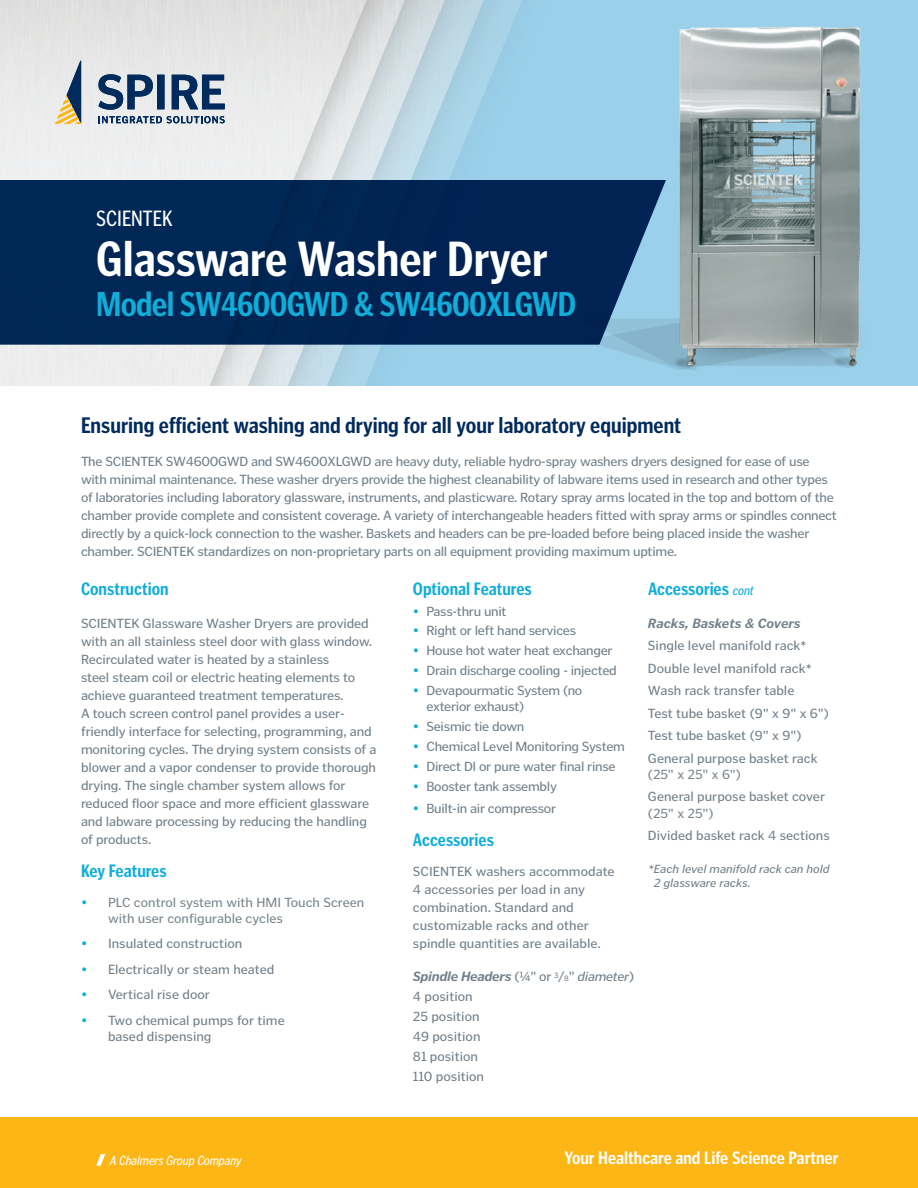
<style>
.page{position:relative;width:918px;height:1188px;background:#fff}
.page>*{position:absolute;margin:0;border:0;box-sizing:border-box;transform-origin:0 0}
.t1{font:700 49.5px "Poynter Gothic Text Cond";color:#fff}
.t2{font:700 34.5px "Poynter Gothic Text Cond";letter-spacing:-.02em;color:#10add9}
.t3{font:700 22.5px "Poynter Gothic Text Cond";color:#002b5c}
.t4{font:22.5px "Poynter Gothic Text Cond";color:#fff}
.t5{font:700 18px "Poynter Gothic Text Cond";color:#10add9}
.t6{font:700 18px "Poynter Gothic Text Cond";color:#fff}
.t7{font:13.5px/18px "Poynter Gothic Text";letter-spacing:-.02em;color:#727f8a}
.t8{font:13.5px/20px "Poynter Gothic Text";color:#727f8a}
.t9{font:13.5px/16.2px "Poynter Gothic Text";color:#7b868d}
.t10{font:italic 13.5px "Poynter Gothic Text Cond";color:#fff}
.t11{font:italic 700 13.5px "Poynter Gothic Text";color:#727f8a}
.t12{font:italic 12px/14.4px "Poynter Gothic Text";color:#727f8a}
.s1{color:#10add9}
.s2{font-weight:700;font-style:italic}
.s3{font-size:7.8px}
.s4{font-style:italic}
.s5{font-weight:400;font-style:italic;font-size:13.5px}
</style>
<div class="page">
<img style="left:548px;top:0;width:370px;height:386px">
<img style="left:0;top:0;width:548px;height:386px">
<div style="left:0;top:1118px;width:918px;height:70px;background:#fcb615"></div>
<svg style="left:96px;top:1154px;width:9px;height:12px"></svg>
<div style="left:0;top:180px;width:666px;height:165px;background:#002654"></div>
<div style="left:157px;top:75px;width:8px;height:34px;background:#002b5c"></div>
<svg style="left:172px;top:75px;width:53px;height:34px;background:#5c7794"></svg>
<svg style="left:98px;top:74px;width:55px;height:36px;background:#7389a2"></svg>
<svg style="left:98px;top:116px;width:127px;height:7px"></svg>
<svg style="left:55px;top:61px;width:26px;height:63px;background:#a8aca3"></svg>
<h3 class="t4" style="left:96px;top:206px;width:78px">SCIENTEK</h3>
<h1 class="t1" style="left:96px;top:231px;width:453px">Glassware Washer Dryer</h1>
<h2 class="t2" style="left:96px;top:285px;width:482px">Model SW4600GWD &amp; SW4600XLGWD</h2>
<h3 class="t3" style="left:81px;top:413px;width:602px">Ensuring efficient washing and drying for all your laboratory equipment</h3>
<p class="t7" style="left:81px;top:453px;width:758px">The SCIENTEK SW4600GWD and SW4600XLGWD are heavy duty, reliable hydro-spray washers dryers designed for ease of use with minimal maintenance. These washer dryers provide the highest cleanability of labware items used in research and other types of laboratories including laboratory glassware, instruments, and plasticware. Rotary spray arms located in the top and bottom of the chamber provide complete and consistent coverage. A variety of interchangeable headers fitted with spray arms or spindles connect directly by a quick-lock connection to the washer. Baskets and headers can be pre-loaded before being placed inside the washer chamber. SCIENTEK standardizes on non-proprietary parts on all equipment providing maximum uptime.</p>
<h3 class="t5" style="left:81px;top:579px;width:89px">Construction</h3>
<p class="t7" style="left:81px;top:614px;width:297px">SCIENTEK Glassware Washer Dryers are provided with an all stainless steel door with glass window.<br>Recirculated water is heated by a stainless<br>steel steam coil or electric heating elements to achieve guaranteed treatment temperatures.<br>A touch screen control panel provides a user&shy;friendly interface for selecting, programming, and monitoring cycles. The drying system consists of a blower and a vapor condenser to provide thorough drying. The single chamber system allows for reduced floor space and more efficient glassware and labware processing by reducing the handling of products.</p>
<h3 class="t5" style="left:81px;top:861px;width:87px">Key Features</h3>
<p class="t9" style="left:108px;top:894px;width:258px;text-indent:-27px"><span class="s1">•</span> PLC control system with HMI Touch Screen with user configurable cycles</p>
<p class="t8" style="left:81px;top:934px;width:163px"><span class="s1">•</span> Insulated construction</p>
<p class="t8" style="left:81px;top:959px;width:195px"><span class="s1">•</span> Electrically or steam heated</p>
<p class="t8" style="left:81px;top:985px;width:130px"><span class="s1">•</span> Vertical rise door</p>
<p class="t8" style="left:108px;top:1012px;width:178px;line-height:16.2px;text-indent:-27px"><span class="s1">•</span> Two chemical pumps for time based dispensing</p>
<h3 class="t5" style="left:413px;top:579px;width:120px">Optional Features</h3>
<p class="t7" style="left:413px;top:602px;width:95px"><span class="s1">•</span> Pass-thru unit</p>
<p class="t7" style="left:413px;top:622px;width:165px"><span class="s1">•</span> Right or left hand services</p>
<p class="t7" style="left:413px;top:642px;width:201px"><span class="s1">•</span> House hot water heat exchanger</p>
<p class="t7" style="left:413px;top:662px;width:205px"><span class="s1">•</span> Drain discharge cooling - injected</p>
<p class="t7" style="left:426px;top:682px;width:157px;line-height:16.2px;text-indent:-14px"><span class="s1">•</span> Devapourmatic System (no exterior exhaust)</p>
<p class="t7" style="left:413px;top:718px;width:113px"><span class="s1">•</span> Seismic tie down</p>
<p class="t7" style="left:413px;top:737px;width:214px"><span class="s1">•</span> Chemical Level Monitoring System</p>
<p class="t7" style="left:413px;top:757px;width:204px"><span class="s1">•</span> Direct DI or pure water final rinse</p>
<p class="t7" style="left:413px;top:777px;width:146px"><span class="s1">•</span> Booster tank assembly</p>
<p class="t7" style="left:413px;top:800px;width:145px"><span class="s1">•</span> Built-in air compressor</p>
<h3 class="t5" style="left:413px;top:830px;width:83px">Accessories</h3>
<p class="t8" style="left:413px;top:863px;width:203px;line-height:18px">SCIENTEK washers accommodate<br>4 accessories per load in any combination. Standard and customizable racks and other spindle quantities are available.</p>
<p class="t8" style="left:413px;top:967px;width:223px"><span class="s2">Spindle Headers</span> (1/4" or <sup>3</sup>/<span class="s3">8</span>" <span class="s4">diameter</span>)<br>4 position<br>25 position<br>49 position<br>81 position<br>110 position</p>
<h3 class="t5" style="left:648px;top:579px;width:107px">Accessories <span class="s5">cont</span></h3>
<p class="t11" style="left:648px;top:615px;width:154px">Racks, Baskets &amp; Covers</p>
<p class="t8" style="left:648px;top:634px;width:182px;line-height:22.5px">Single level manifold rack*<br>Double level manifold rack*<br>Wash rack transfer table<br>Test tube basket (9" x 9" x 6")<br>Test tube basket (9" x 9")<br>General purpose basket rack</p>
<p class="t9" style="left:648px;top:766px;width:94px">(25" x 25" x 6")</p>
<p class="t8" style="left:648px;top:787px;width:179px">General purpose basket cover</p>
<p class="t9" style="left:648px;top:805px;width:67px">(25" x 25")</p>
<p class="t8" style="left:648px;top:825px;width:183px">Divided basket rack 4 sections</p>
<p class="t12" style="left:654px;top:862px;width:177px;text-indent:-6px">*Each level manifold rack can hold<br>2 glassware racks.</p>
<p class="t10" style="left:110px;top:1153px;width:133px">A Chalmers Group Company</p>
<h3 class="t6" style="left:565px;top:1148px;width:275px">Your Healthcare and Life Science Partner</h3>
</div>
